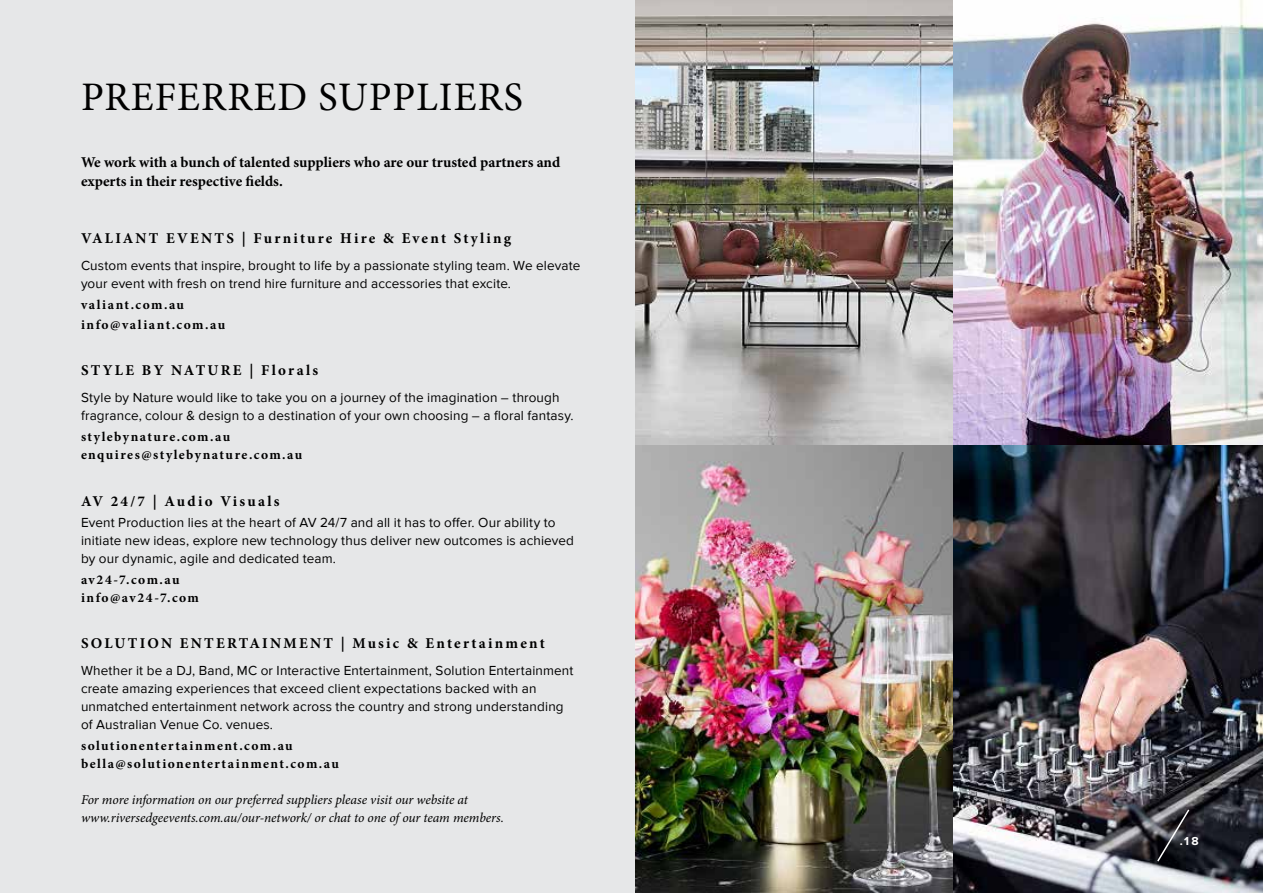
<style>
.page{position:relative;width:1263px;height:893px;background:#e6e7e8}
.page>*{position:absolute;margin:0;border:0;box-sizing:border-box;transform-origin:0 0}
.t1{font:40.5px "Minion Pro";letter-spacing:.025em;color:#000}
.t2{font:700 15px "Minion Pro";letter-spacing:.15em;color:#000}
.t3{font:700 15px/19.5px "Minion Pro";color:#000}
.t4{font:13.5px/18px "Proxima Nova";letter-spacing:.01em;color:#000}
.t5{font:700 13.5px/18px "Minion Pro";letter-spacing:.105em;color:#000}
.t6{font:italic 13.5px/18px "Minion Pro";letter-spacing:-.01em;color:#000}
.t7{font:700 12px "Proxima Nova";color:#fff}
</style>
<div class="page">
<img style="left:635px;top:0;width:628px;height:893px">
<svg style="left:1156px;top:808px;width:35px;height:55px;background:#3b3b41"></svg>
<h1 class="t1" style="left:81px;top:70px;width:444px">PREFERRED SUPPLIERS</h1>
<p class="t3" style="left:81px;top:152px;width:481px">We work with a bunch of talented suppliers who are our trusted partners and experts in their respective fields.</p>
<p class="t2" style="left:81px;top:228px;width:432px">VALIANT EVENTS | Furniture Hire &amp; Event Styling</p>
<p class="t4" style="left:81px;top:257px;width:501px">Custom events that inspire, brought to life by a passionate styling team. We elevate your event with fresh on trend hire furniture and accessories that excite.</p>
<p class="t5" style="left:81px;top:295px;width:146px;line-height:19.5px">valiant.com.au info@valiant.com.au</p>
<p class="t2" style="left:81px;top:360px;width:239px">STYLE BY NATURE | Florals</p>
<p class="t4" style="left:81px;top:389px;width:494px">Style by Nature would like to take you on a journey of the imagination – through fragrance, colour &amp; design to a destination of your own choosing – a floral fantasy.</p>
<p class="t5" style="left:81px;top:428px;width:223px">stylebynature.com.au enquires@stylebynature.com.au</p>
<p class="t2" style="left:81px;top:491px;width:200px">AV 24/7 | Audio Visuals</p>
<p class="t4" style="left:81px;top:514px;width:495px">Event Production lies at the heart of AV 24/7 and all it has to offer. Our ability to initiate new ideas, explore new technology thus deliver new outcomes is achieved by our dynamic, agile and dedicated team.</p>
<p class="t5" style="left:81px;top:570px;width:119px">av24-7.com.au info@av24-7.com</p>
<p class="t2" style="left:81px;top:633px;width:465px">SOLUTION ENTERTAINMENT | Music &amp; Entertainment</p>
<p class="t4" style="left:81px;top:662px;width:494px">Whether it be a DJ, Band, MC or Interactive Entertainment, Solution Entertainment create amazing experiences that exceed client expectations backed with an unmatched entertainment network across the country and strong understanding of Australian Venue Co. venues.</p>
<p class="t5" style="left:81px;top:737px;width:259px">solutionentertainment.com.au bella@solutionentertainment.com.au</p>
<p class="t6" style="left:81px;top:791px;width:424px">For more information on our preferred suppliers please visit our website at www.riversedgeevents.com.au/our-network/ or chat to one of our team members.</p>
<p class="t7" style="left:1180px;top:834px;width:20px">.18</p>
</div>
